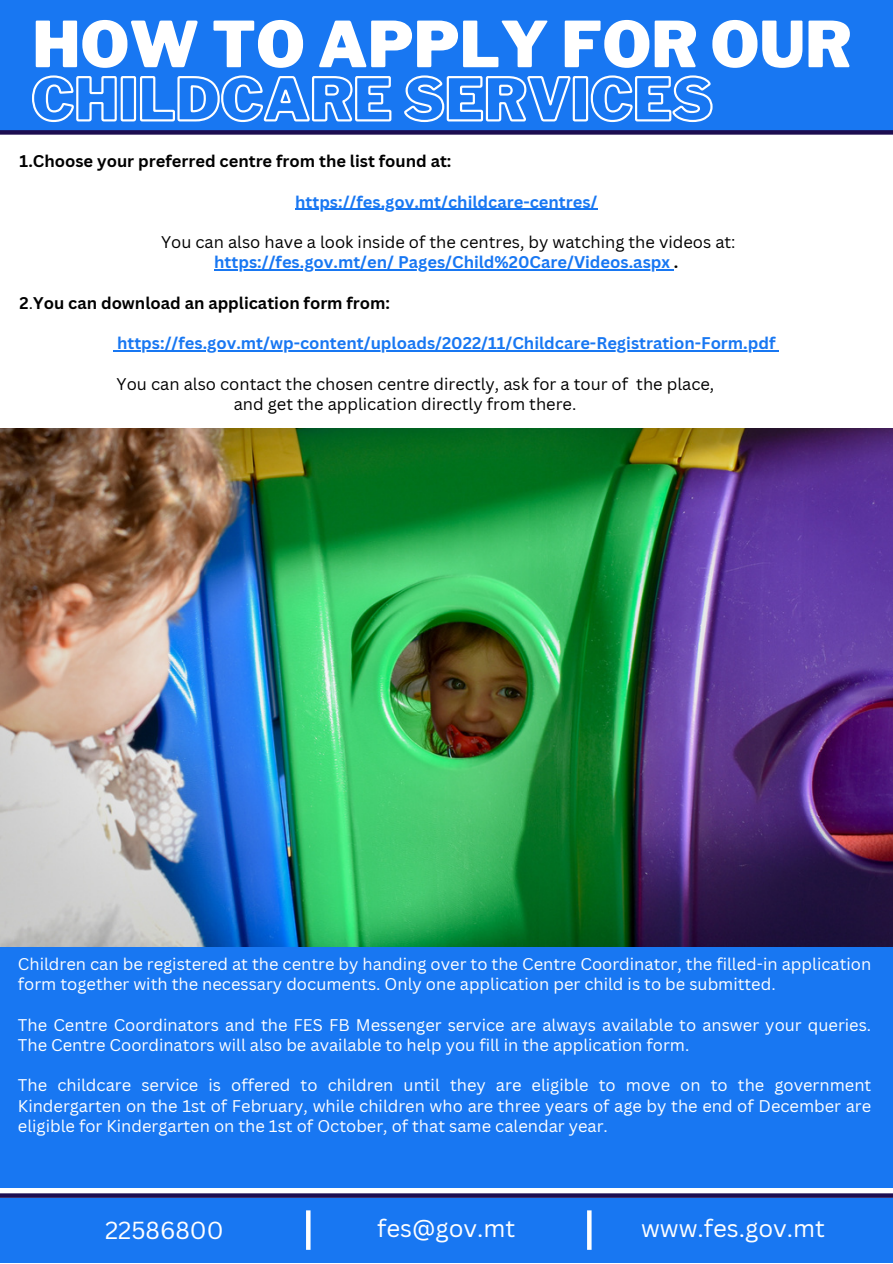
<style>
.page{position:relative;width:893px;height:1264px;background:#fff}
.page>*{position:absolute;margin:0;border:0;box-sizing:border-box;transform-origin:0 0}
.t1{font:900 62.85px "Libre Franklin";color:#fff}
.t2{font:24px "Canva Sans";color:#fff}
.t3{font:16.5px/20.2px "Canva Sans";color:#fff}
.t4{font:700 16.5px "Canva Sans";color:#1877f2}
.t5{font:16.5px "Canva Sans";color:#000}
.t6{font:700 16.5px "Canva Sans";color:#000}
.s1{color:#000}
.s2{font-weight:400}
</style>
<div class="page">
<div style="left:0;top:0;width:892px;height:130px;background:#1877f2"></div>
<div style="left:0;top:130px;width:892px;height:5px;background:#1d0d50"></div>
<svg style="left:0;top:1193px;width:892px;height:4px;background:#30215f"></svg>
<div style="left:0;top:1197px;width:892px;height:65px;background:#1877f2"></div>
<hr style="left:306px;top:1210px;width:4px;height:39px;background:#fff">
<svg style="left:587px;top:1210px;width:4px;height:39px"></svg>
<div style="left:0;top:703px;width:892px;height:485px;background:#1877f2"></div>
<hr style="left:295px;top:209px;width:302px;height:1px;background:#1877f2">
<hr style="left:214px;top:269px;width:459px;height:1px;background:#1877f2">
<hr style="left:117px;top:350px;width:658px;height:1px;background:#1877f2">
<img style="left:0;top:429px;width:892px;height:517px">
<svg style="left:32px;top:75px;width:681px;height:48px"></svg>
<p class="t1" style="left:32px;top:6px;width:820px">HOW TO APPLY FOR OUR</p>
<p class="t6" style="left:20px;top:149px;width:433px">1.Choose your preferred centre from the list found at:</p>
<p class="t4" style="left:295px;top:190px;width:304px">https://fes.gov.mt/childcare-centres/</p>
<p class="t5" style="left:161px;top:230px;width:576px">You can also have a look inside of the centres, by watching the videos at:</p>
<p class="t4" style="left:214px;top:251px;width:465px">https://fes.gov.mt/en/ Pages/Child%20Care/Videos.aspx <span class="s1">.</span></p>
<p class="t6" style="left:20px;top:291px;width:372px">2<span class="s2">.</span>You can download an application form from:</p>
<p class="t4" style="left:117px;top:331px;width:659px">https://fes.gov.mt/wp-content/uploads/2022/11/Childcare-Registration-Form.pdf</p>
<p class="t5" style="left:117px;top:372px;width:599px">You can also contact the chosen centre directly, ask for a tour of the place,</p>
<p class="t5" style="left:234px;top:392px;width:344px">and get the application directly from there.</p>
<p class="t3" style="left:18px;top:953px;width:854px">Children can be registered at the centre by handing over to the Centre Coordinator, the filled-in application form together with the necessary documents. Only one application per child is to be submitted.</p>
<p class="t3" style="left:18px;top:1014px;width:854px">The Centre Coordinators and the FES FB Messenger service are always available to answer your queries.<br>The Centre Coordinators will also be available to help you fill in the application form.</p>
<p class="t3" style="left:18px;top:1074px;width:854px;text-align:justify">The childcare service is offered to children until they are eligible to move on to the government Kindergarten on the 1st of February, while children who are three years of age by the end of December are eligible for Kindergarten on the 1st of October, of that same calendar year.</p>
<p class="t2" style="left:102px;top:1212px;width:115px">22586829</p>
<p class="t2" style="left:377px;top:1210px;width:140px">fes@gov.mt</p>
<p class="t2" style="left:641px;top:1210px;width:185px">www.fes.gov.mt</p>
<p class="t2" style="left:105px;top:1212px;width:120px">22586800</p>
</div>
